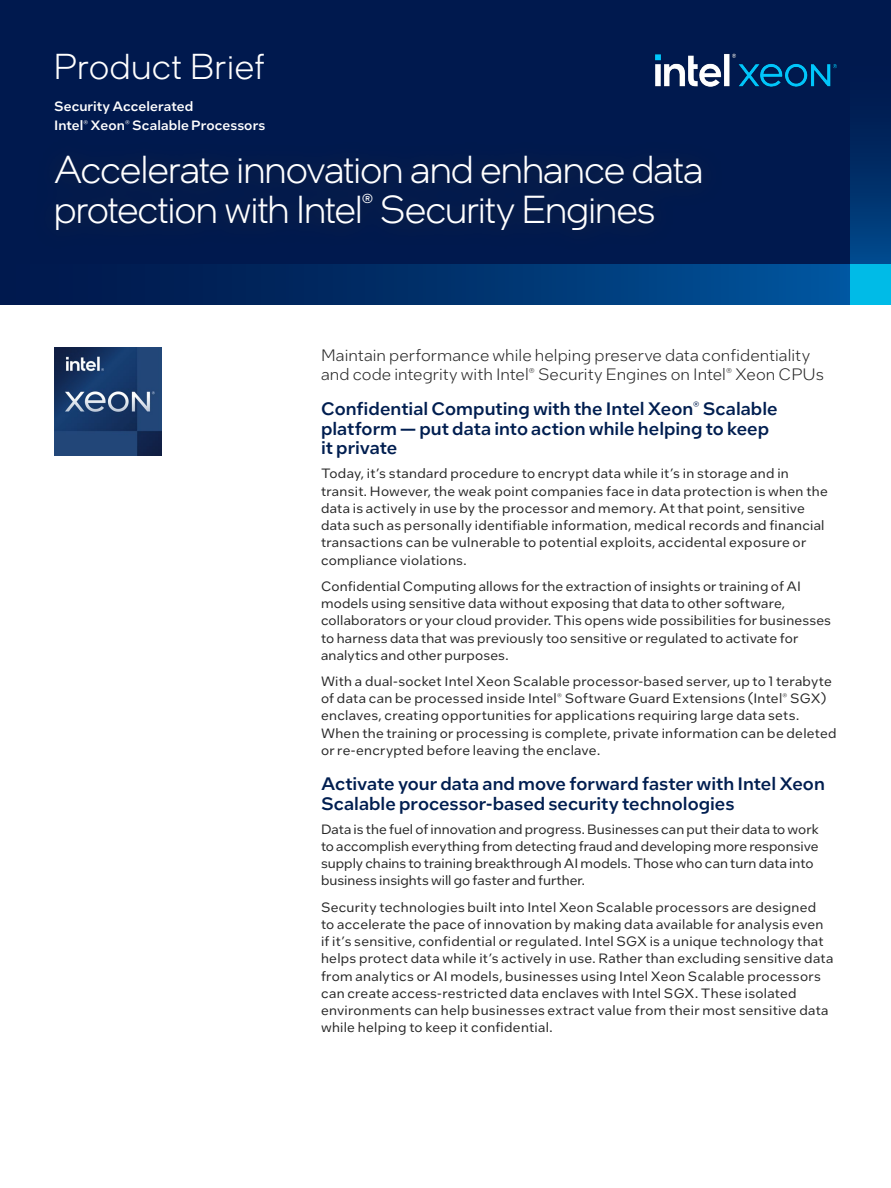
<style>
.page{position:relative;width:891px;height:1188px;background:#fff}
.page>*{position:absolute;margin:0;border:0;box-sizing:border-box;transform-origin:0 0}
.t1{font:300 39px/40.5px "Intel One Display";letter-spacing:-.015em;color:#fff}
.t2{font:300 36px "Intel One Display";letter-spacing:.025em;color:#fff}
.t3{font:500 18px/19.5px "Intel One Text";color:#001e50}
.t4{font:300 16.5px/19.5px "Intel One Text";letter-spacing:.005em;color:#262626}
.t5{font:13.5px/17.2px "Intel One Text";letter-spacing:.02em;color:#262626}
.t6{font:13.5px/17.2px "Intel One Text";color:#262626}
.t7{font:500 13.5px/18.8px "Intel One Text";letter-spacing:.005em;color:#fff}
</style>
<div class="page">
<div style="left:0;top:0;width:891px;height:305px;background:#00194e"></div>
<div style="left:0;top:264px;width:891px;height:41px;background:linear-gradient(to right,#001243,#00569e)"></div>
<svg style="left:850px;top:129px;width:41px;height:135px"></svg>
<div style="left:850px;top:264px;width:41px;height:41px;background:#00bbe7"></div>
<img style="left:655px;top:54px;width:182px;height:32px">
<img style="left:54px;top:348px;width:107px;height:107px">
<h2 class="t2" style="left:54px;top:45px;width:212px">Product Brief</h2>
<p class="t7" style="left:54px;top:97px;width:213px">Security Accelerated<br>Intel<sup>®</sup> Xeon<sup>®</sup> Scalable Processors</p>
<h1 class="t1" style="left:54px;top:148px;width:651px">Accelerate innovation and enhance data protection with Intel<sup>®</sup> Security Engines</h1>
<p class="t4" style="left:321px;top:345px;width:504px">Maintain performance while helping preserve data confidentiality and code integrity with Intel<sup>®</sup> Security Engines on Intel<sup>®</sup> Xeon CPUs</p>
<h3 class="t3" style="left:321px;top:399px;width:458px">Confidential Computing with the Intel Xeon<sup>®</sup> Scalable platform — put data into action while helping to keep it private</h3>
<p class="t5" style="left:321px;top:465px;width:508px">Today, it’s standard procedure to encrypt data while it’s in storage and in transit. However, the weak point companies face in data protection is when the data is actively in use by the processor and memory. At that point, sensitive data such as personally identifiable information, medical records and financial transactions can be vulnerable to potential exploits, accidental exposure or compliance violations.</p>
<p class="t5" style="left:321px;top:577px;width:512px">Confidential Computing allows for the extraction of insights or training of AI models using sensitive data without exposing that data to other software, collaborators or your cloud provider. This opens wide possibilities for businesses to harness data that was previously too sensitive or regulated to activate for analytics and other purposes.</p>
<p class="t5" style="left:321px;top:672px;width:517px">With a dual-socket Intel Xeon Scalable processor-based server, up to 1 terabyte of data can be processed inside Intel<sup>®</sup> Software Guard Extensions (Intel<sup>®</sup> SGX) enclaves, creating opportunities for applications requiring large data sets.<br>When the training or processing is complete, private information can be deleted or re-encrypted before leaving the enclave.</p>
<h3 class="t3" style="left:321px;top:773px;width:505px">Activate your data and move forward faster with Intel Xeon<br>Scalable processor-based security technologies</h3>
<p class="t6" style="left:321px;top:820px;width:499px">Data is the fuel of innovation and progress. Businesses can put their data to work to accomplish everything from detecting fraud and developing more responsive supply chains to training breakthrough AI models. Those who can turn data into business insights will go faster and further.</p>
<p class="t5" style="left:321px;top:898px;width:514px">Security technologies built into Intel Xeon Scalable processors are designed<br>to accelerate the pace of innovation by making data available for analysis even if it’s sensitive, confidential or regulated. Intel SGX is a unique technology that helps protect data while it’s actively in use. Rather than excluding sensitive data from analytics or AI models, businesses using Intel Xeon Scalable processors can create access-restricted data enclaves with Intel SGX. These isolated environments can help businesses extract value from their most sensitive data while helping to keep it confidential.</p>
</div>
